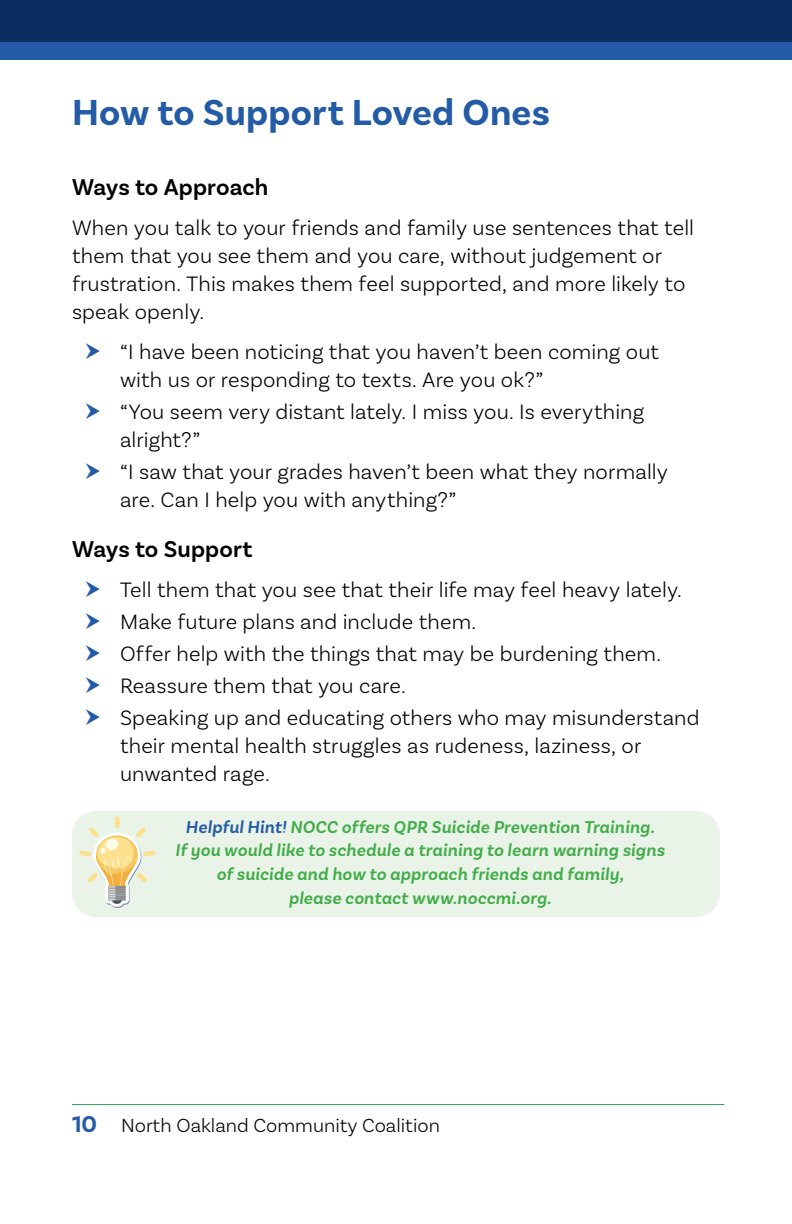
<style>
.page{position:relative;width:792px;height:1224px;background:#fff}
.page>*{position:absolute;margin:0;border:0;box-sizing:border-box;transform-origin:0 0}
.t1{font:700 38px "Basic Sans";letter-spacing:.005em;color:#245ba6}
.t2{font:600 24px "Basic Sans";letter-spacing:.005em;color:#000}
.t3{font:300 22px/28px "Basic Sans";letter-spacing:.005em;color:#000}
.t4{font:300 20px "Basic Sans";color:#000}
.t5{font:italic 600 18px/24px "Basic Sans";letter-spacing:.015em;color:#41ad49;text-align:center}
.s1{color:#245ba6}
.s2{font-weight:700;font-size:24px;color:#245ba6}
</style>
<div class="page">
<div style="left:72px;top:811px;width:648px;height:106px;background:#eaf3e7;border-radius:24px"></div>
<div style="left:115px;top:816px;width:5px;height:12px;background:#fbe08e;border-radius:2px"></div>
<svg style="left:79px;top:827px;width:77px;height:81px"></svg>
<div style="left:0;top:0;width:792px;height:60px;background:#0a2e61"></div>
<div style="left:0;top:42px;width:792px;height:18px;background:#245ba6"></div>
<hr style="left:72px;top:1104px;width:652px;height:1px;background:#34a960">
<h1 class="t1" style="left:72px;top:89px;width:480px">How to Support Loved Ones</h1>
<p class="t2" style="left:72px;top:172px;width:198px">Ways to Approach</p>
<p class="t3" style="left:72px;top:213px;width:624px">When you talk to your friends and family use sentences that tell them that you see them and you care, without judgement or frustration. This makes them feel supported, and more likely to speak openly.</p>
<p class="t3" style="left:120px;top:337px;width:541px">“I have been noticing that you haven’t been coming out with us or responding to texts. Are you ok?”</p>
<p class="t3" style="left:120px;top:397px;width:526px">“You seem very distant lately. I miss you. Is everything alright?”</p>
<p class="t3" style="left:120px;top:457px;width:549px">“I saw that your grades haven’t been what they normally are. Can I help you with anything?”</p>
<p class="t2" style="left:72px;top:534px;width:182px">Ways to Support</p>
<p class="t3" style="left:120px;top:573px;width:581px;line-height:32px">Tell them that you see that their life may feel heavy lately.<br>Make future plans and include them.<br>Offer help with the things that may be burdening them.<br>Reassure them that you care.<br>Speaking up and educating others who may misunderstand</p>
<p class="t3" style="left:120px;top:731px;width:523px">their mental health struggles as rudeness, laziness, or unwanted rage.</p>
<p class="t5" style="left:175px;top:815px;width:491px"><span class="s1">Helpful Hint!</span> NOCC offers QPR Suicide Prevention Training.<br>If you would like to schedule a training to learn warning signs of suicide and how to approach friends and family,<br>please contact www.noccmi.org.</p>
<p class="t4" style="left:72px;top:1113px;width:369px"><span class="s2">10</span> North Oakland Community Coalition</p>
</div>
